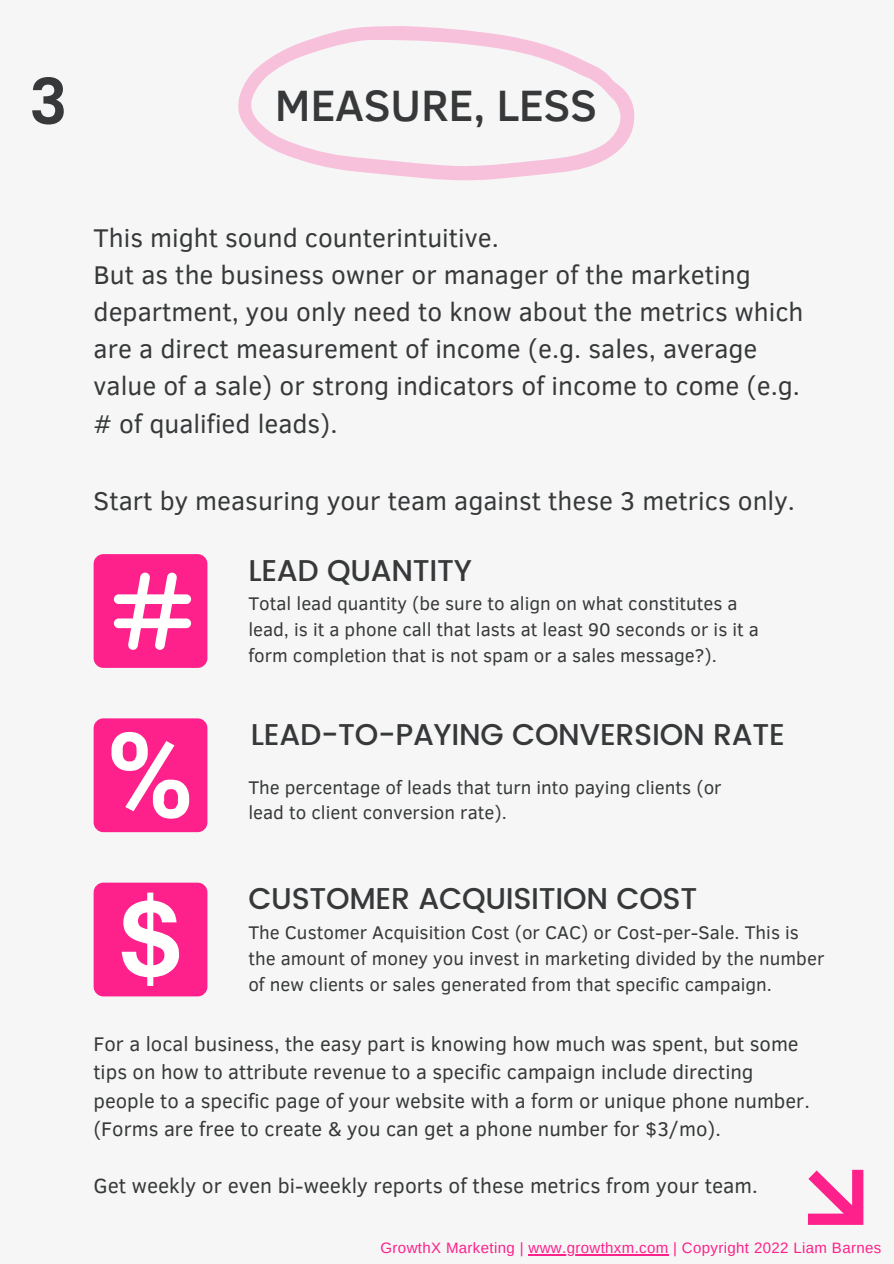
<style>
.page{position:relative;width:894px;height:1264px;background:#fff}
.page>*{position:absolute;margin:0;border:0;box-sizing:border-box;transform-origin:0 0}
.t1{font:600 63.45px "Poppins";color:#363839}
.t2{font:500 45px "Clear Sans";letter-spacing:-.01em;color:#363839}
.t3{font:500 30px "Poppins";letter-spacing:-.01em;color:#363839}
.t4{font:26.25px/37.2px "Clear Sans";color:#363839}
.t5{font:21px "Clear Sans";color:#363839}
.t6{font:20.25px/28.2px "Clear Sans";color:#363839}
.t7{font:18.75px/26px "Clear Sans";color:#363839}
.t8{font:15px "Arimo";letter-spacing:.025em;color:#fe218b}
</style>
<div class="page">
<div style="left:0;top:0;width:893px;height:1263px;background:#f6f6f6"></div>
<svg style="left:238px;top:26px;width:396px;height:154px"></svg>
<div style="left:94px;top:554px;width:113px;height:114px;background:#fe218b;border-radius:10px"></div>
<svg style="left:807px;top:1169px;width:57px;height:56px"></svg>
<div style="left:94px;top:718px;width:113px;height:114px;background:#fe218b;border-radius:10px"></div>
<div style="left:94px;top:882px;width:113px;height:114px;background:#fe218b;border-radius:10px"></div>
<svg style="left:114px;top:572px;width:77px;height:78px"></svg>
<svg style="left:111px;top:732px;width:78px;height:86px"></svg>
<svg style="left:122px;top:892px;width:57px;height:93px"></svg>
<hr style="left:528px;top:1254px;width:140px;height:1px;background:#fe218b">
<p class="t1" style="left:29px;top:65px;width:39px">3</p>
<p class="t2" style="left:275px;top:72px;width:323px">MEASURE, LESS</p>
<p class="t4" style="left:94px;top:217px;width:406px">This might sound counterintuitive.</p>
<p class="t4" style="left:94px;top:255px;width:711px">But as the business owner or manager of the marketing department, you only need to know about the metrics which are a direct measurement of income (e.g. sales, average value of a sale) or strong indicators of income to come (e.g. # of qualified leads).</p>
<p class="t4" style="left:94px;top:481px;width:702px">Start by measuring your team against these 3 metrics only.</p>
<p class="t3" style="left:248px;top:553px;width:225px">LEAD QUANTITY</p>
<p class="t7" style="left:248px;top:589px;width:512px">Total lead quantity (be sure to align on what constitutes a lead, is it a phone call that lasts at least 90 seconds or is it a form completion that is not spam or a sales message?).</p>
<p class="t3" style="left:251px;top:717px;width:535px">LEAD-TO-PAYING CONVERSION RATE</p>
<p class="t7" style="left:248px;top:773px;width:474px">The percentage of leads that turn into paying clients (or lead to client conversion rate).</p>
<p class="t3" style="left:248px;top:881px;width:450px">CUSTOMER ACQUISITION COST</p>
<p class="t7" style="left:248px;top:918px;width:577px">The Customer Acquisition Cost (or CAC) or Cost-per-Sale. This is the amount of money you invest in marketing divided by the number of new clients or sales generated from that specific campaign.</p>
<p class="t6" style="left:93px;top:1029px;width:717px">For a local business, the easy part is knowing how much was spent, but some tips on how to attribute revenue to a specific campaign include directing people to a specific page of your website with a form or unique phone number. (Forms are free to create &amp; you can get a phone number for $3/mo).</p>
<p class="t5" style="left:93px;top:1170px;width:665px">Get weekly or even bi-weekly reports of these metrics from your team.</p>
<p class="t8" style="left:380px;top:1239px;width:502px">GrowthX Marketing | www.growthxm.com | Copyright 2022 Liam Barnes</p>
</div>
